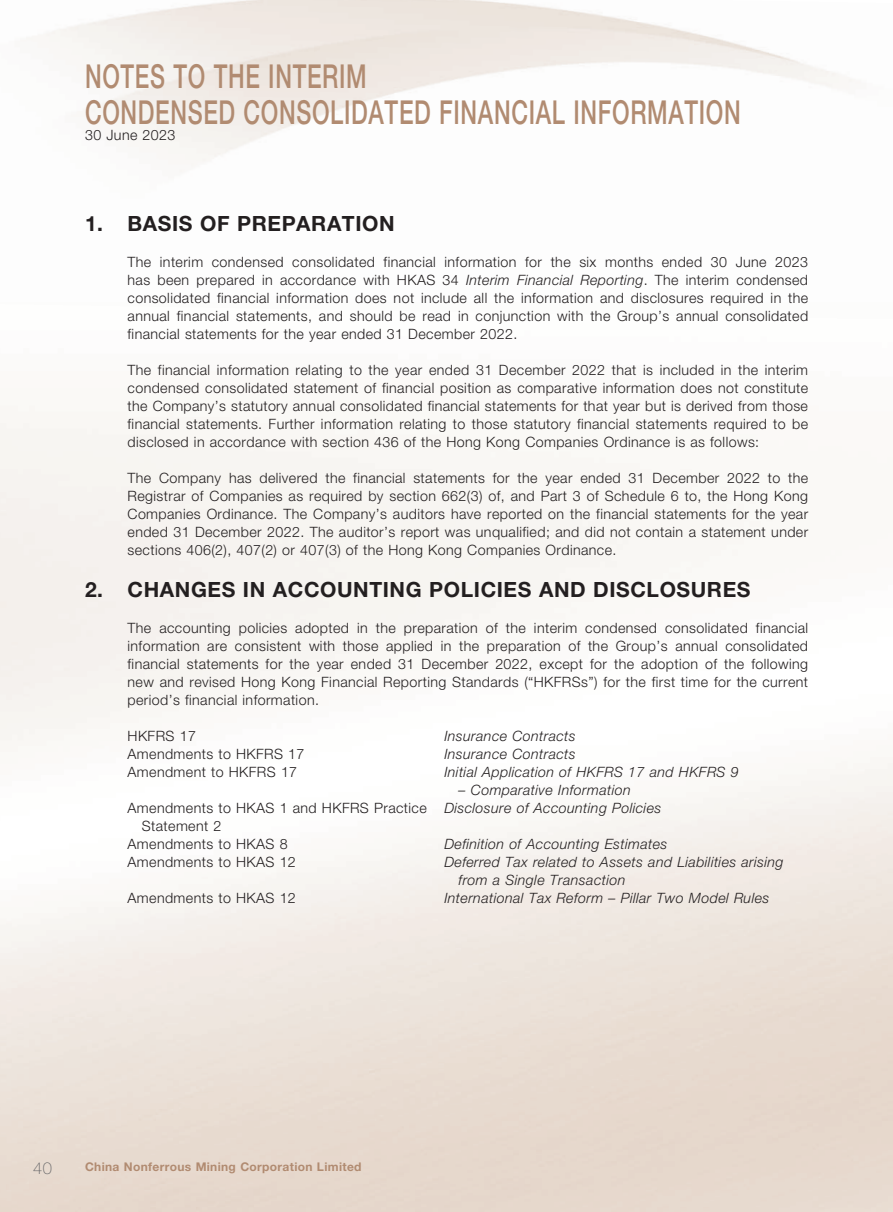
<style>
.page{position:relative;width:893px;height:1212px;background:#fff}
.page>*{position:absolute;margin:0;border:0;box-sizing:border-box;transform-origin:0 0}
.t1{font:500 33px/36px "Helvetica Neue LT Std";letter-spacing:.03em;color:#b18b71;scale:.7 1}
.t2{font:700 21px "Helvetica Neue LT Std";letter-spacing:.03em;color:#231f20}
.t3{font:100 16.5px "Helvetica Neue LT Std";color:#636366}
.t4{font:300 14.25px/18px "Helvetica Neue LT Std";letter-spacing:.03em;color:#231f20;text-align:justify}
.t5{font:italic 300 14.25px/18px "Helvetica Neue LT Std";letter-spacing:.03em;color:#231f20}
.t6{font:700 12px "Helvetica Neue LT Std";letter-spacing:.03em;color:#b18b71}
.s1{font-style:italic}
</style>
<div class="page">
<h1 class="t1" style="left:85px;top:58px;width:938px">NOTES TO THE INTERIM<br>CONDENSED CONSOLIDATED FINANCIAL INFORMATION</h1>
<p class="t4" style="left:85px;top:126px;width:92px">30 June 2023</p>
<h2 class="t2" style="left:85px;top:211px;width:311px">1. BASIS OF PREPARATION</h2>
<p class="t4" style="left:128px;top:253px;width:682px">The interim condensed consolidated financial information for the six months ended 30 June 2023 has been prepared in accordance with HKAS 34 <span class="s1">Interim Financial Reporting</span>. The interim condensed consolidated financial information does not include all the information and disclosures required in the annual financial statements, and should be read in conjunction with the Group’s annual consolidated financial statements for the year ended 31 December 2022.</p>
<p class="t4" style="left:128px;top:361px;width:682px">The financial information relating to the year ended 31 December 2022 that is included in the interim condensed consolidated statement of financial position as comparative information does not constitute the Company’s statutory annual consolidated financial statements for that year but is derived from those financial statements. Further information relating to those statutory financial statements required to be disclosed in accordance with section 436 of the Hong Kong Companies Ordinance is as follows:</p>
<p class="t4" style="left:128px;top:469px;width:682px">The Company has delivered the financial statements for the year ended 31 December 2022 to the Registrar of Companies as required by section 662(3) of, and Part 3 of Schedule 6 to, the Hong Kong Companies Ordinance. The Company’s auditors have reported on the financial statements for the year ended 31 December 2022. The auditor’s report was unqualified; and did not contain a statement under sections 406(2), 407(2) or 407(3) of the Hong Kong Companies Ordinance.</p>
<h2 class="t2" style="left:85px;top:577px;width:667px">2. CHANGES IN ACCOUNTING POLICIES AND DISCLOSURES</h2>
<p class="t4" style="left:128px;top:619px;width:682px">The accounting policies adopted in the preparation of the interim condensed consolidated financial information are consistent with those applied in the preparation of the Group’s annual consolidated financial statements for the year ended 31 December 2022, except for the adoption of the following new and revised Hong Kong Financial Reporting Standards (“HKFRSs”) for the first time for the current period’s financial information.</p>
<p class="t4" style="left:128px;top:727px;width:70px">HKFRS 17</p>
<p class="t5" style="left:444px;top:726px;width:133px">Insurance Contracts</p>
<p class="t4" style="left:128px;top:745px;width:178px">Amendments to HKFRS 17</p>
<p class="t5" style="left:444px;top:744px;width:133px">Insurance Contracts</p>
<p class="t4" style="left:128px;top:763px;width:171px">Amendment to HKFRS 17</p>
<p class="t5" style="left:444px;top:762px;width:296px">Initial Application of HKFRS 17 and HKFRS 9</p>
<p class="t5" style="left:459px;top:780px;width:174px">– Comparative Information</p>
<p class="t4" style="left:142px;top:799px;width:286px;text-indent:-14px">Amendments to HKAS 1 and HKFRS Practice<br>Statement 2</p>
<p class="t5" style="left:444px;top:798px;width:218px">Disclosure of Accounting Policies</p>
<p class="t4" style="left:128px;top:835px;width:162px">Amendments to HKAS 8</p>
<p class="t5" style="left:444px;top:834px;width:225px">Definition of Accounting Estimates</p>
<p class="t4" style="left:128px;top:853px;width:170px">Amendments to HKAS 12</p>
<p class="t5" style="left:459px;top:852px;width:326px;text-indent:-14px">Deferred Tax related to Assets and Liabilities arising from a Single Transaction</p>
<p class="t4" style="left:128px;top:889px;width:170px">Amendments to HKAS 12</p>
<p class="t5" style="left:444px;top:888px;width:326px">International Tax Reform – Pillar Two Model Rules</p>
<p class="t3" style="left:33px;top:1159px;width:20px">40</p>
<p class="t6" style="left:85px;top:1159px;width:278px">China Nonferrous Mining Corporation Limited</p>
</div>
